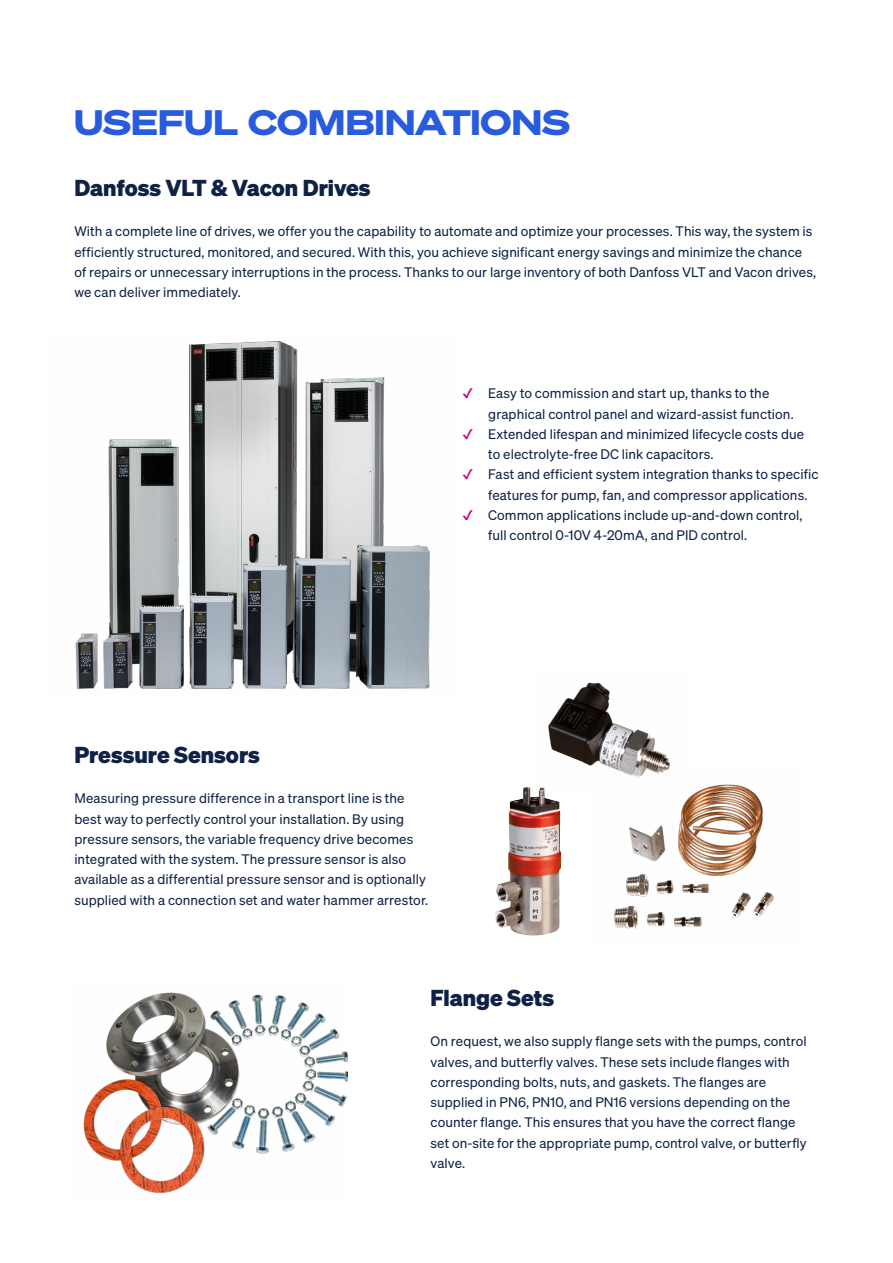
<style>
.page{position:relative;width:893px;height:1263px;background:#fff}
.page>*{position:absolute;margin:0;border:0;box-sizing:border-box;transform-origin:0 0}
.t1{font:700 34.5px "Sohne Breit";letter-spacing:.005em;color:#295bde}
.t2{font:700 22.5px "Sohne";color:#0f2246}
.t3{font:13.5px/20.2px "Sohne Buch";letter-spacing:.005em;color:#0f2246}
.s1{color:#c7027d}
</style>
<div class="page">
<img style="left:548px;top:682px;width:122px;height:84px">
<img style="left:495px;top:787px;width:66px;height:149px">
<img style="left:593px;top:765px;width:181px;height:164px">
<img style="left:83px;top:992px;width:265px;height:201px">
<img style="left:75px;top:341px;width:355px;height:348px">
<h1 class="t1" style="left:74px;top:100px;width:497px">USEFUL COMBINATIONS</h1>
<h2 class="t2" style="left:74px;top:173px;width:298px">Danfoss VLT &amp; Vacon Drives</h2>
<p class="t3" style="left:74px;top:221px;width:743px">With a complete line of drives, we offer you the capability to automate and optimize your processes. This way, the system is efficiently structured, monitored, and secured. With this, you achieve significant energy savings and minimize the chance of repairs or unnecessary interruptions in the process. Thanks to our large inventory of both Danfoss VLT and Vacon drives, we can deliver immediately.</p>
<p class="t3" style="left:488px;top:383px;width:307px;text-indent:-26px"><span class="s1">✔</span> Easy to commission and start up, thanks to the graphical control panel and wizard-assist function.</p>
<p class="t3" style="left:488px;top:424px;width:317px;text-indent:-26px"><span class="s1">✔</span> Extended lifespan and minimized lifecycle costs due to electrolyte-free DC link capacitors.</p>
<p class="t3" style="left:488px;top:464px;width:332px;text-indent:-26px"><span class="s1">✔</span> Fast and efficient system integration thanks to specific features for pump, fan, and compressor applications.</p>
<p class="t3" style="left:488px;top:505px;width:316px;text-indent:-26px"><span class="s1">✔</span> Common applications include up-and-down control, full control 0-10V 4-20mA, and PID control.</p>
<h2 class="t2" style="left:74px;top:740px;width:187px">Pressure Sensors</h2>
<p class="t3" style="left:74px;top:788px;width:355px">Measuring pressure difference in a transport line is the best way to perfectly control your installation. By using pressure sensors, the variable frequency drive becomes integrated with the system. The pressure sensor is also available as a differential pressure sensor and is optionally supplied with a connection set and water hammer arrestor.</p>
<h2 class="t2" style="left:431px;top:983px;width:125px">Flange Sets</h2>
<p class="t3" style="left:431px;top:1031px;width:378px">On request, we also supply flange sets with the pumps, control valves, and butterfly valves. These sets include flanges with corresponding bolts, nuts, and gaskets. The flanges are supplied in PN6, PN10, and PN16 versions depending on the counter flange. This ensures that you have the correct flange set on-site for the appropriate pump, control valve, or butterfly valve.</p>
</div>
